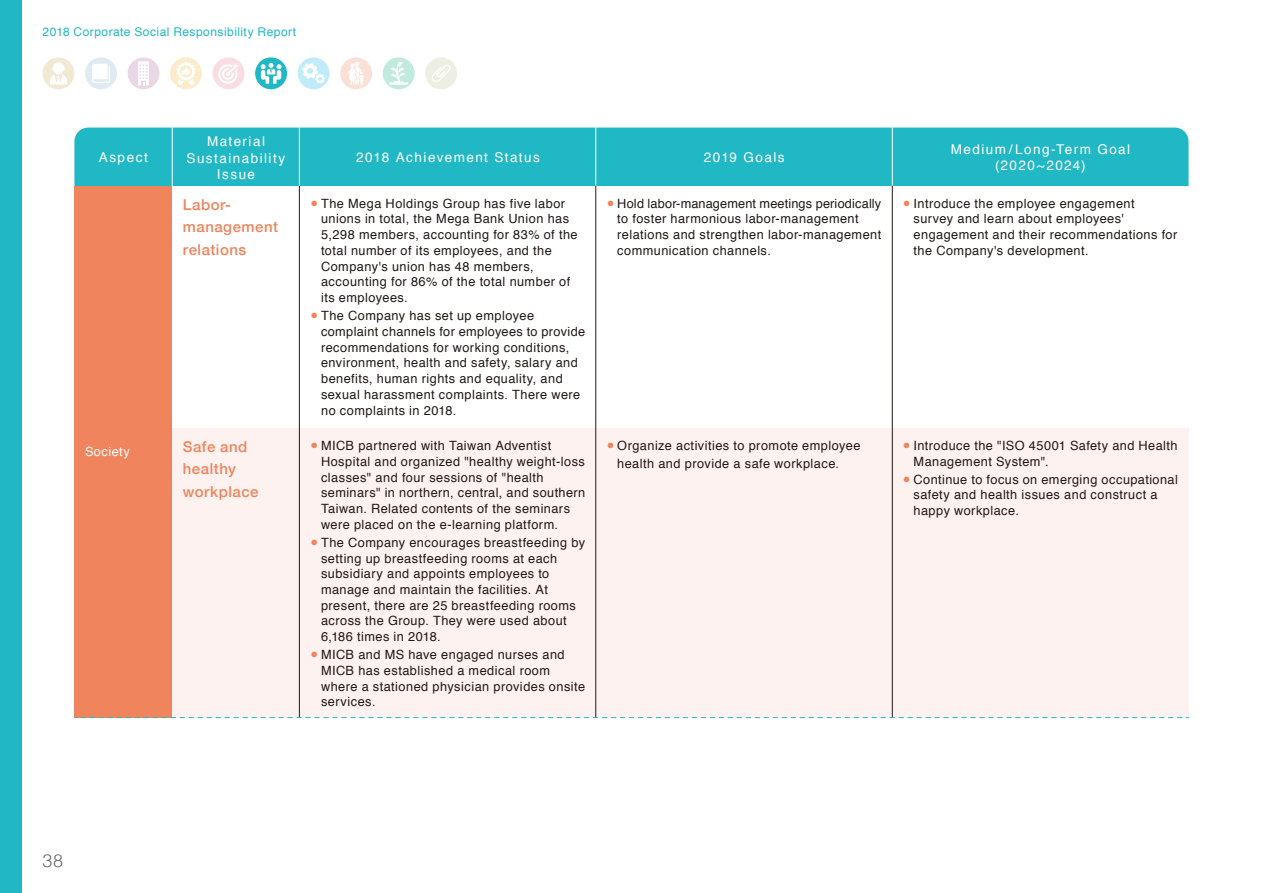
<style>
.page{position:relative;width:1263px;height:893px;background:#fff}
.page>*{position:absolute;margin:0;border:0;box-sizing:border-box;transform-origin:0 0}
.t1{font:300 18px "Helvetica";color:#666464}
.t2{font:500 15px/22.5px "Helvetica Neue";letter-spacing:.035em;color:#ef845d}
.t3{font:13.5px/16.5px "Helvetica";letter-spacing:.11em;color:#fff;text-align:center}
.t4{font:12.75px/15.8px "Helvetica";letter-spacing:.035em;color:#221815}
.t5{font:12.75px "Helvetica";letter-spacing:.04em;color:#fff}
.t6{font:12px "Helvetica";letter-spacing:.035em;color:#21b8c5}
.s1{color:#ef845d}
</style>
<div class="page">
<div style="left:74px;top:428px;width:1114px;height:290px;background:#fdf2ef"></div>
<div style="left:74px;top:186px;width:98px;height:532px;background:#ef845d"></div>
<div style="left:74px;top:128px;width:1114px;height:58px;background:#21b8c5"></div>
<hr style="left:172px;top:128px;width:1px;height:58px;background:#fff">
<hr style="left:595px;top:128px;width:1px;height:58px;background:#fff">
<hr style="left:892px;top:128px;width:1px;height:58px;background:#fff">
<hr style="left:299px;top:128px;width:1px;height:58px;background:#fff">
<hr style="left:299px;top:186px;width:1px;height:532px;background:#221815">
<hr style="left:892px;top:186px;width:1px;height:532px;background:#221815">
<hr style="left:595px;top:186px;width:1px;height:532px;background:#221815">
<svg style="left:74px;top:717px;width:1114px;height:1px"></svg>
<div style="left:0;top:0;width:21px;height:893px;background:#21b8c5"></div>
<svg style="left:170px;top:57px;width:32px;height:32px"></svg>
<svg style="left:177px;top:62px;width:18px;height:23px"></svg>
<div style="left:128px;top:57px;width:31px;height:32px;background:#e9d7e8;border-radius:50%"></div>
<svg style="left:138px;top:61px;width:11px;height:24px"></svg>
<div style="left:85px;top:57px;width:32px;height:32px;background:#e0eaf2;border-radius:50%"></div>
<svg style="left:92px;top:64px;width:18px;height:19px"></svg>
<div style="left:213px;top:57px;width:31px;height:32px;background:#fadde3;border-radius:50%"></div>
<svg style="left:217px;top:63px;width:22px;height:22px"></svg>
<svg style="left:255px;top:57px;width:32px;height:32px"></svg>
<svg style="left:261px;top:63px;width:20px;height:21px"></svg>
<svg style="left:298px;top:57px;width:32px;height:32px"></svg>
<svg style="left:302px;top:63px;width:23px;height:21px"></svg>
<div style="left:340px;top:57px;width:32px;height:32px;background:#fbe0d6;border-radius:50%"></div>
<svg style="left:348px;top:62px;width:16px;height:23px"></svg>
<div style="left:425px;top:57px;width:32px;height:32px;background:#eeefe3;border-radius:50%"></div>
<svg style="left:432px;top:65px;width:19px;height:17px"></svg>
<svg style="left:383px;top:57px;width:32px;height:32px"></svg>
<svg style="left:389px;top:62px;width:19px;height:23px"></svg>
<div style="left:43px;top:57px;width:31px;height:32px;background:#f1e9d4;border-radius:50%"></div>
<svg style="left:50px;top:62px;width:17px;height:23px"></svg>
<p class="t6" style="left:43px;top:22px;width:255px">2018 Corporate Social Responsibility Report</p>
<p class="t3" style="left:99px;top:149px;width:50px">Aspect</p>
<p class="t3" style="left:187px;top:133px;width:100px">Material<br>Sustainability<br>Issue</p>
<p class="t3" style="left:356px;top:149px;width:185px">2018 Achievement Status</p>
<p class="t3" style="left:704px;top:149px;width:82px">2019 Goals</p>
<p class="t3" style="left:951px;top:141px;width:181px">Medium/Long-Term Goal (2020~2024)</p>
<p class="t5" style="left:85px;top:442px;width:46px">Society</p>
<p class="t2" style="left:183px;top:192px;width:97px">Labor&shy;management relations</p>
<p class="t4" style="left:321px;top:196px;width:258px;text-indent:-11px"><span class="s1">●</span> The Mega Holdings Group has five labor unions in total, the Mega Bank Union has 5,298 members, accounting for 83% of the total number of its employees, and the Company's union has 48 members, accounting for 86% of the total number of its employees.</p>
<p class="t4" style="left:321px;top:308px;width:266px;text-indent:-11px"><span class="s1">●</span> The Company has set up employee complaint channels for employees to provide recommendations for working conditions, environment, health and safety, salary and benefits, human rights and equality, and sexual harassment complaints. There were no complaints in 2018.</p>
<p class="t2" style="left:183px;top:434px;width:77px">Safe and healthy workplace</p>
<p class="t4" style="left:321px;top:438px;width:266px;text-indent:-11px"><span class="s1">●</span> MICB partnered with Taiwan Adventist Hospital and organized "healthy weight-loss classes" and four sessions of "health seminars" in northern, central, and southern Taiwan. Related contents of the seminars were placed on the e-learning platform.</p>
<p class="t4" style="left:321px;top:535px;width:266px;text-indent:-11px"><span class="s1">●</span> The Company encourages breastfeeding by setting up breastfeeding rooms at each subsidiary and appoints employees to manage and maintain the facilities. At present, there are 25 breastfeeding rooms across the Group. They were used about 6,186 times in 2018.</p>
<p class="t4" style="left:321px;top:647px;width:266px;text-indent:-11px"><span class="s1">●</span> MICB and MS have engaged nurses and<br>MICB has established a medical room where a stationed physician provides onsite services.</p>
<p class="t4" style="left:617px;top:196px;width:265px;text-indent:-11px"><span class="s1">●</span> Hold labor-management meetings periodically to foster harmonious labor-management relations and strengthen labor-management communication channels.</p>
<p class="t4" style="left:913px;top:196px;width:265px;text-indent:-11px"><span class="s1">●</span> Introduce the employee engagement survey and learn about employees' engagement and their recommendations for the Company's development.</p>
<p class="t4" style="left:617px;top:437px;width:245px;line-height:18px;text-indent:-11px"><span class="s1">●</span> Organize activities to promote employee health and provide a safe workplace.</p>
<p class="t4" style="left:913px;top:438px;width:265px;text-indent:-11px"><span class="s1">●</span> Introduce the "ISO 45001 Safety and Health<br>Management System".</p>
<p class="t4" style="left:913px;top:472px;width:266px;text-indent:-11px"><span class="s1">●</span> Continue to focus on emerging occupational safety and health issues and construct a happy workplace.</p>
<h1 class="t1" style="left:43px;top:846px;width:22px">38</h1>
</div>
